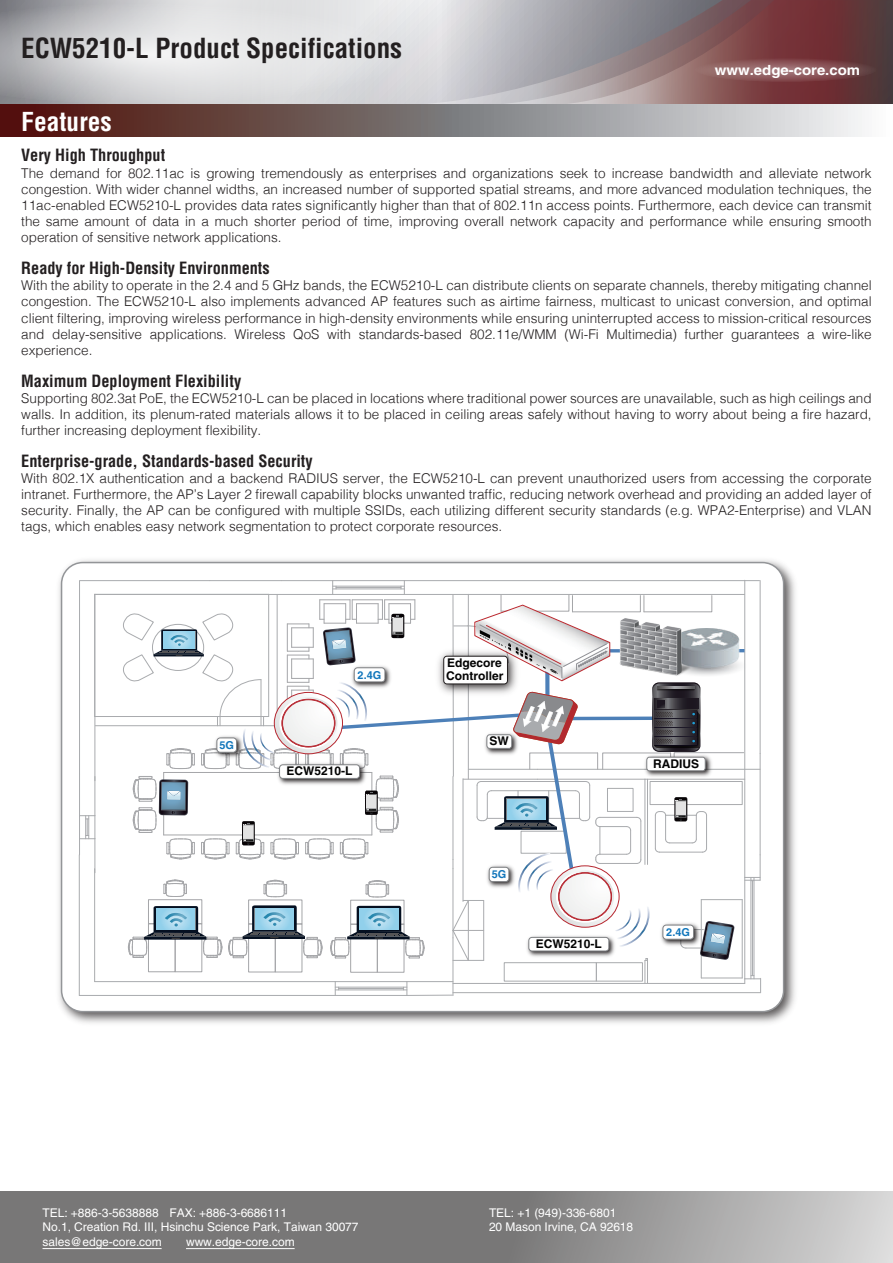
<style>
.page{position:relative;width:893px;height:1263px;background:#fff}
.page>*{position:absolute;margin:0;border:0;box-sizing:border-box;transform-origin:0 0}
.t1{font:700 condensed 27px "Helvetica";color:#231f20}
.t2{font:700 condensed 25.5px "Helvetica";color:#fff}
.t3{font:700 condensed 16.5px "Helvetica";color:#231f20}
.t4{font:700 14.1px "Helvetica";color:#fff;scale:1.06 1}
.t5{font:300 13.5px/16.2px "Helvetica";color:#231f20;text-align:justify}
.t6{font:12px/14.4px "Helvetica";letter-spacing:-.005em;color:#fff}
.t7{font:700 12px/12.9px "Helvetica";color:#030303}
.t8{font:700 10.95px "Helvetica";color:#1276bb}
</style>
<div class="page">
<img style="left:59px;top:560px;width:736px;height:463px">
<div style="left:62px;top:563px;width:722px;height:449px;background:#fff;border-radius:21px"></div>
<div style="left:61px;top:562px;width:723px;height:450px;border:2px solid #939598;border-radius:21px"></div>
<hr style="left:210px;top:580px;width:71px;height:1px;background:#a9abae">
<hr style="left:333px;top:580px;width:71px;height:1px;background:#a9abae">
<hr style="left:335px;top:995px;width:72px;height:1px;background:#a9abae">
<hr style="left:95px;top:594px;width:1px;height:187px;background:#a9abae">
<hr style="left:79px;top:581px;width:1px;height:193px;background:#a9abae">
<hr style="left:79px;top:995px;width:256px;height:1px;background:#a9abae">
<hr style="left:95px;top:981px;width:240px;height:1px;background:#a9abae">
<hr style="left:79px;top:855px;width:1px;height:140px;background:#a9abae">
<hr style="left:94px;top:869px;width:1px;height:112px;background:#a9abae">
<hr style="left:95px;top:839px;width:1px;height:34px;background:#a9abae">
<hr style="left:79px;top:774px;width:1px;height:42px;background:#a9abae">
<hr style="left:95px;top:776px;width:1px;height:40px;background:#a9abae">
<svg style="left:79px;top:815px;width:17px;height:40px"></svg>
<hr style="left:407px;top:995px;width:45px;height:1px;background:#a9abae">
<hr style="left:80px;top:580px;width:130px;height:1px;background:#a9abae">
<hr style="left:281px;top:580px;width:52px;height:1px;background:#a9abae">
<hr style="left:404px;top:580px;width:355px;height:1px;background:#a9abae">
<hr style="left:760px;top:580px;width:1px;height:173px;background:#a9abae">
<hr style="left:94px;top:594px;width:1px;height:122px;background:#a9abae">
<hr style="left:95px;top:594px;width:174px;height:1px;background:#a9abae">
<hr style="left:95px;top:725px;width:122px;height:1px;background:#a9abae">
<hr style="left:95px;top:716px;width:122px;height:1px;background:#a9abae">
<svg style="left:123px;top:581px;width:638px;height:414px"></svg>
<svg style="left:409px;top:0;width:81px;height:105px;background:#d6d6d9"></svg>
<svg style="left:490px;top:0;width:403px;height:105px;background:#8b7276"></svg>
<svg style="left:695px;top:58px;width:182px;height:24px;background:#8a595b"></svg>
<svg style="left:0;top:0;width:403px;height:105px;background:#d3d3d5"></svg>
<svg style="left:0;top:105px;width:862px;height:31px;background:#8a7978"></svg>
<div style="left:0;top:1191px;width:893px;height:72px;background:#787777"></div>
<svg style="left:541px;top:1191px;width:352px;height:72px;background:#adacac"></svg>
<hr style="left:43px;top:1248px;width:119px;height:1px;background:#fff">
<hr style="left:186px;top:1248px;width:109px;height:1px;background:#fff">
<h1 class="t1" style="left:21px;top:31px;width:382px">ECW5210-L Product Specifications</h1>
<h2 class="t2" style="left:21px;top:106px;width:92px">Features</h2>
<p class="t4" style="left:715px;top:62px;width:139px">www.edge-core.com</p>
<p class="t3" style="left:21px;top:145px;width:145px">Very High Throughput</p>
<p class="t5" style="left:21px;top:164px;width:852px">The demand for 802.11ac is growing tremendously as enterprises and organizations seek to increase bandwidth and alleviate network congestion. With wider channel widths, an increased number of supported spatial streams, and more advanced modulation techniques, the 11ac-enabled ECW5210-L provides data rates significantly higher than that of 802.11n access points. Furthermore, each device can transmit the same amount of data in a much shorter period of time, improving overall network capacity and performance while ensuring smooth operation of sensitive network applications.</p>
<p class="t3" style="left:21px;top:258px;width:250px">Ready for High-Density Environments</p>
<p class="t5" style="left:21px;top:277px;width:852px">With the ability to operate in the 2.4 and 5 GHz bands, the ECW5210-L can distribute clients on separate channels, thereby mitigating channel congestion. The ECW5210-L also implements advanced AP features such as airtime fairness, multicast to unicast conversion, and optimal client filtering, improving wireless performance in high-density environments while ensuring uninterrupted access to mission-critical resources and delay-sensitive applications. Wireless QoS with standards-based 802.11e/WMM (Wi-Fi Multimedia) further guarantees a wire-like experience.</p>
<p class="t3" style="left:21px;top:370px;width:222px">Maximum Deployment Flexibility</p>
<p class="t5" style="left:21px;top:389px;width:852px">Supporting 802.3at PoE, the ECW5210-L can be placed in locations where traditional power sources are unavailable, such as high ceilings and walls. In addition, its plenum-rated materials allows it to be placed in ceiling areas safely without having to worry about being a fire hazard, further increasing deployment flexibility.</p>
<p class="t3" style="left:21px;top:450px;width:293px">Enterprise-grade, Standards-based Security</p>
<p class="t5" style="left:21px;top:469px;width:852px">With 802.1X authentication and a backend RADIUS server, the ECW5210-L can prevent unauthorized users from accessing the corporate intranet. Furthermore, the AP’s Layer 2 firewall capability blocks unwanted traffic, reducing network overhead and providing an added layer of security. Finally, the AP can be configured with multiple SSIDs, each utilizing different security standards (e.g. WPA2-Enterprise) and VLAN tags, which enables easy network segmentation to protect corporate resources.</p>
<p class="t8" style="left:219px;top:738px;width:16px">5G</p>
<p class="t8" style="left:358px;top:668px;width:25px">2.4G</p>
<p class="t7" style="left:287px;top:764px;width:68px">ECW5210-L</p>
<p class="t7" style="left:446px;top:656px;width:59px">Edgecore<br>Controller</p>
<p class="t7" style="left:490px;top:734px;width:21px">SW</p>
<p class="t8" style="left:492px;top:867px;width:16px">5G</p>
<p class="t7" style="left:536px;top:937px;width:68px">ECW5210-L</p>
<p class="t7" style="left:653px;top:757px;width:47px">RADIUS</p>
<p class="t8" style="left:666px;top:925px;width:25px">2.4G</p>
<p class="t6" style="left:43px;top:1205px;width:318px">TEL: +886-3-5638888 FAX: +886-3-6686111<br>No.1, Creation Rd. III, Hsinchu Science Park, Taiwan 30077 sales@edge-core.com</p>
<p class="t6" style="left:186px;top:1234px;width:110px">www.edge-core.com</p>
<p class="t6" style="left:489px;top:1205px;width:146px">TEL: +1 (949)-336-6801<br>20 Mason Irvine, CA 92618</p>
</div>
